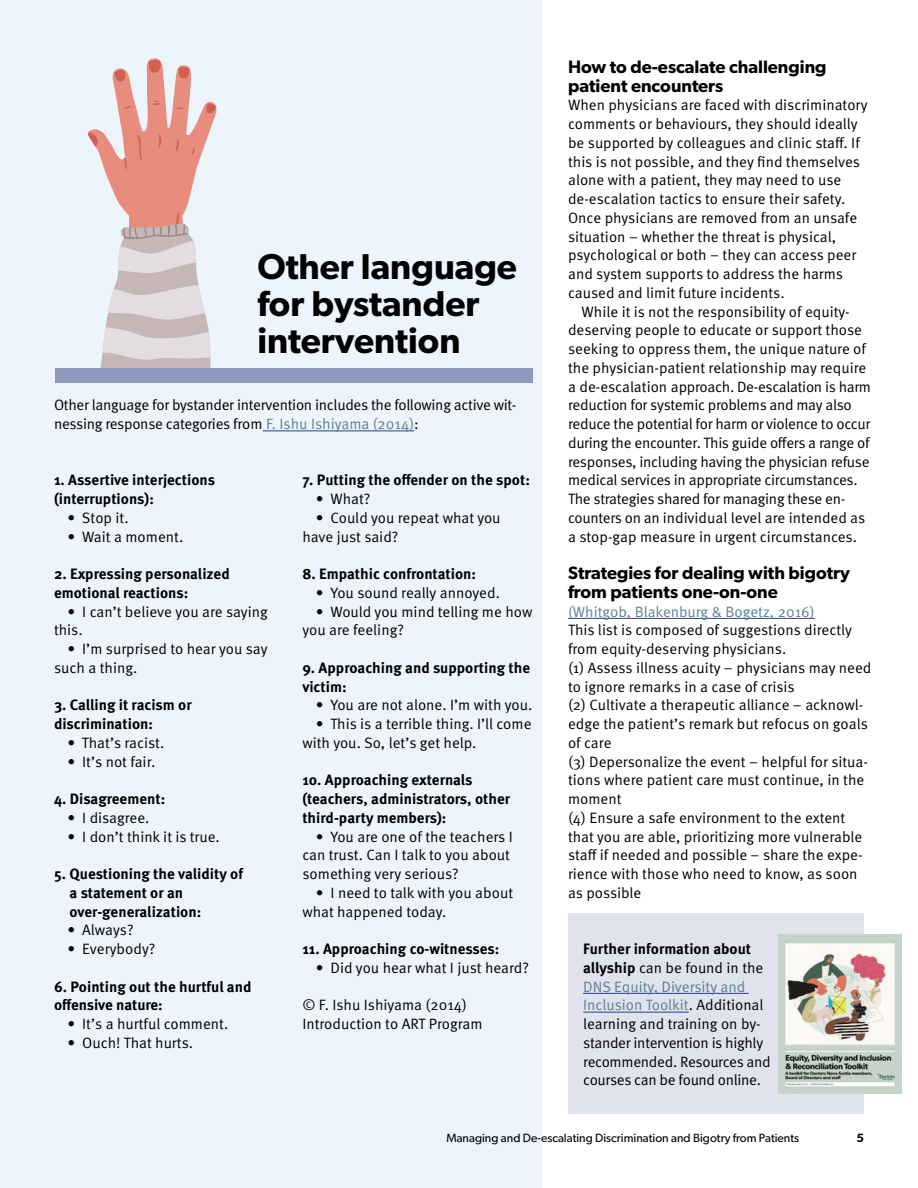
<style>
.page{position:relative;width:918px;height:1188px;background:#fff}
.page>*{position:absolute;margin:0;border:0;box-sizing:border-box;transform-origin:0 0}
.t1{font:600 36px/36.8px "Gibson";color:#000}
.t2{font:600 18px/18.8px "Gibson";color:#000}
.t3{font:15px/18.8px "Meta OT Norm";color:#000}
.t4{font:15px/18.8px "Meta OT Norm";letter-spacing:-.02em;color:#000}
.t5{font:700 15px/18.8px "Meta OT";color:#000}
.t6{font:15px "Meta OT Norm";color:#5c828e}
.t7{font:12px "Gibson";color:#000}
.t8{font:600 12px "Gibson";color:#000}
.s1{color:#5c828e}
.s2{font-family:"Meta OT";font-weight:700}
</style>
<div class="page">
<div style="left:0;top:0;width:541px;height:1188px;background:#edf4fb"></div>
<svg style="left:88px;top:58px;width:132px;height:311px"></svg>
<div style="left:55px;top:369px;width:478px;height:14px;background:#8e99bd"></div>
<hr style="left:263px;top:431px;width:151px;height:1px;background:#25408f">
<hr style="left:568px;top:618px;width:247px;height:1px;background:#25408f">
<div style="left:568px;top:914px;width:296px;height:200px;background:#e0e2ed"></div>
<hr style="left:583px;top:993px;width:166px;height:1px;background:#25408f">
<hr style="left:583px;top:1012px;width:106px;height:1px;background:#25408f">
<img style="left:778px;top:934px;width:123px;height:159px">
<h1 class="t1" style="left:257px;top:247px;width:261px">Other language for bystander intervention</h1>
<p class="t4" style="left:54px;top:396px;width:464px">Other language for bystander intervention includes the following active wit&shy;nessing response categories from <span class="s1">F. Ishu Ishiyama (2014)</span>:</p>
<p class="t5" style="left:54px;top:471px;width:163px">1. Assertive interjections (interruptions):</p>
<p class="t3" style="left:68px;top:508px;width:63px">• Stop it.</p>
<p class="t3" style="left:68px;top:527px;width:117px">• Wait a moment.</p>
<p class="t5" style="left:54px;top:565px;width:177px">2. Expressing personalized emotional reactions:</p>
<p class="t3" style="left:54px;top:602px;width:215px;text-indent:14px">• I can’t believe you are saying this.</p>
<p class="t3" style="left:54px;top:640px;width:215px;text-indent:14px">• I’m surprised to hear you say such a thing.</p>
<p class="t5" style="left:54px;top:696px;width:139px">3. Calling it racism or discrimination:</p>
<p class="t3" style="left:68px;top:733px;width:98px">• That’s racist.</p>
<p class="t3" style="left:68px;top:752px;width:89px">• It’s not fair.</p>
<p class="t5" style="left:54px;top:790px;width:113px">4. Disagreement:</p>
<p class="t3" style="left:68px;top:808px;width:84px">• I disagree.</p>
<p class="t3" style="left:68px;top:827px;width:154px">• I don’t think it is true.</p>
<p class="t5" style="left:69px;top:865px;width:175px;text-indent:-15px">5. Questioning the validity of a statement or an over-generalization:</p>
<p class="t3" style="left:68px;top:921px;width:68px">• Always?</p>
<p class="t3" style="left:68px;top:940px;width:89px">• Everybody?</p>
<p class="t5" style="left:54px;top:977px;width:199px">6. Pointing out the hurtful and offensive nature:</p>
<p class="t3" style="left:68px;top:1015px;width:162px">• It’s a hurtful comment.</p>
<p class="t3" style="left:68px;top:1033px;width:127px">• Ouch! That hurts.</p>
<p class="t5" style="left:302px;top:471px;width:229px">7. Putting the offender on the spot:</p>
<p class="t3" style="left:316px;top:490px;width:56px">• What?</p>
<p class="t3" style="left:302px;top:508px;width:200px;text-indent:14px">• Could you repeat what you have just said?</p>
<p class="t5" style="left:302px;top:565px;width:175px">8. Empathic confrontation:</p>
<p class="t3" style="left:316px;top:583px;width:186px">• You sound really annoyed.</p>
<p class="t3" style="left:302px;top:602px;width:232px;text-indent:14px">• Would you mind telling me how you are feeling?</p>
<p class="t5" style="left:302px;top:658px;width:229px">9. Approaching and supporting the victim:</p>
<p class="t3" style="left:316px;top:696px;width:218px">• You are not alone. I’m with you.</p>
<p class="t3" style="left:302px;top:715px;width:231px;text-indent:14px">• This is a terrible thing. I’ll come with you. So, let’s get help.</p>
<p class="t5" style="left:302px;top:771px;width:209px">10. Approaching externals (teachers, administrators, other third-party members):</p>
<p class="t3" style="left:302px;top:827px;width:212px;text-indent:14px">• You are one of the teachers I can trust. Can I talk to you about something very serious?</p>
<p class="t3" style="left:302px;top:883px;width:212px;text-indent:14px">• I need to talk with you about what happened today.</p>
<p class="t5" style="left:302px;top:940px;width:199px">11. Approaching co-witnesses:</p>
<p class="t3" style="left:316px;top:958px;width:215px">• Did you hear what I just heard?</p>
<p class="t3" style="left:302px;top:996px;width:182px">© F. Ishu Ishiyama (2014)<br>Introduction to ART Program</p>
<p class="t2" style="left:568px;top:57px;width:260px">How to de-escalate challenging patient encounters</p>
<p class="t3" style="left:568px;top:96px;width:301px">When physicians are faced with discriminatory comments or behaviours, they should ideally be supported by colleagues and clinic staff. If this is not possible, and they find themselves alone with a patient, they may need to use de-escalation tactics to ensure their safety.<br>Once physicians are removed from an unsafe situation – whether the threat is physical, psychological or both – they can access peer and system supports to address the harms caused and limit future incidents.</p>
<p class="t4" style="left:568px;top:302px;width:305px;text-indent:14px">While it is not the responsibility of equity&shy;deserving people to educate or support those seeking to oppress them, the unique nature of the physician-patient relationship may require a de-escalation approach. De-escalation is harm reduction for systemic problems and may also reduce the potential for harm or violence to occur during the encounter. This guide offers a range of responses, including having the physician refuse medical services in appropriate circumstances.<br>The strategies shared for managing these en&shy;counters on an individual level are intended as a stop-gap measure in urgent circumstances.</p>
<p class="t2" style="left:568px;top:563px;width:283px">Strategies for dealing with bigotry from patients one-on-one</p>
<p class="t6" style="left:568px;top:602px;width:248px">(Whitgob, Blakenburg &amp; Bogetz, 2016)</p>
<p class="t3" style="left:568px;top:621px;width:305px">This list is composed of suggestions directly from equity-deserving physicians.<br>(1) Assess illness acuity – physicians may need to ignore remarks in a case of crisis<br>(2) Cultivate a therapeutic alliance – acknowl&shy;edge the patient’s remark but refocus on goals of care<br>(3) Depersonalize the event – helpful for situa&shy;tions where patient care must continue, in the moment<br>(4) Ensure a safe environment to the extent that you are able, prioritizing more vulnerable staff if needed and possible – share the expe&shy;rience with those who need to know, as soon as possible</p>
<p class="t5" style="left:583px;top:940px;width:169px">Further information about</p>
<p class="t3" style="left:583px;top:958px;width:189px"><span class="s2">allyship</span> can be found in the<br><span class="s1">DNS Equity, Diversity and<br>Inclusion Toolkit</span>. Additional learning and training on by&shy;stander intervention is highly recommended. Resources and courses can be found online.</p>
<p class="t7" style="left:446px;top:1130px;width:354px">Managing and De-escalating Discrimination and Bigotry from Patients</p>
<p class="t8" style="left:856px;top:1130px;width:9px">5</p>
</div>
